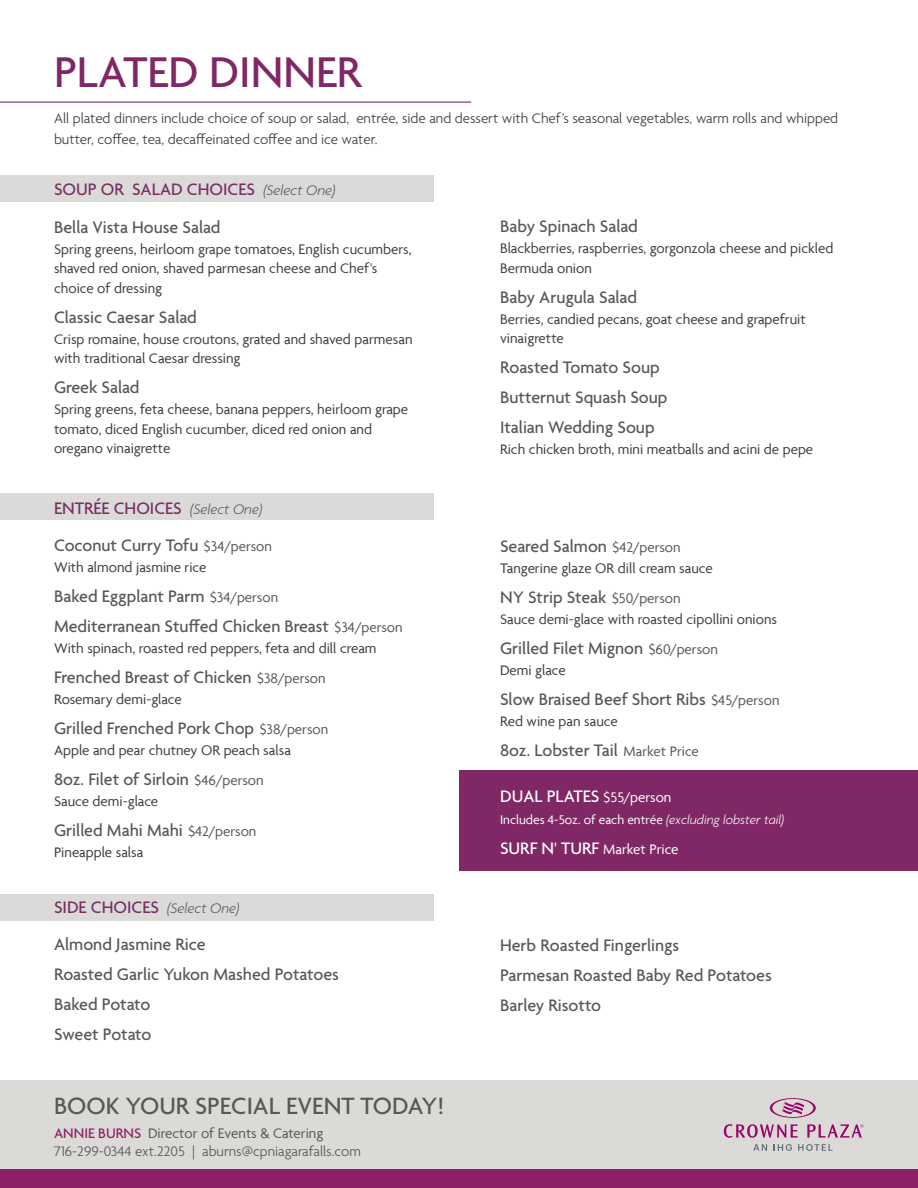
<style>
.page{position:relative;width:918px;height:1188px;background:#fff}
.page>*{position:absolute;margin:0;border:0;box-sizing:border-box;transform-origin:0 0}
.t1{font:500 46.5px "Agenda";color:#802865}
.t2{font:500 25.5px "Agenda";color:#57585a}
.t3{font:500 18px "Agenda";color:#57585a}
.t4{font:500 18px "Agenda";color:#773063}
.t5{font:500 18px "Agenda";color:#fff}
.t6{font:15px/19.5px "Agenda";color:#3e3e3f}
.t7{font:300 15px/21px "Agenda";color:#3e3e3f}
.t8{font:300 15px/18px "Agenda";color:#57585a}
.t9{font:15px "Agenda";color:#fff}
.t10{font:13.5px "Agenda";color:#fff}
.s1{font-weight:300;font-style:italic;font-size:15px;color:#57585a}
.s2{font-weight:400;font-size:15px}
.s3{font-weight:500;color:#8d2167}
.s4{font-weight:400}
.s5{font-weight:300;font-style:italic}
.s6{font-weight:500;font-size:18px}
</style>
<div class="page">
<div style="left:0;top:1080px;width:918px;height:108px;background:#dcdad6"></div>
<div style="left:0;top:1169px;width:918px;height:19px;background:#8c2067"></div>
<svg style="left:753px;top:1144px;width:14px;height:7px"></svg>
<svg style="left:774px;top:1144px;width:18px;height:7px"></svg>
<svg style="left:798px;top:1144px;width:35px;height:7px"></svg>
<svg style="left:724px;top:1098px;width:139px;height:40px"></svg>
<hr style="left:0;top:102px;width:471px;height:1px;background:#7f2663">
<div style="left:0;top:176px;width:433px;height:26px;background:#dbdad8"></div>
<div style="left:0;top:494px;width:433px;height:26px;background:#dbdad8"></div>
<div style="left:0;top:894px;width:433px;height:27px;background:#dbdad8"></div>
<div style="left:459px;top:770px;width:459px;height:100px;background:#802865"></div>
<p class="t1" style="left:54px;top:47px;width:309px">PLATED DINNER</p>
<p class="t7" style="left:54px;top:109px;width:786px">All plated dinners include choice of soup or salad, entrée, side and dessert with Chef’s seasonal vegetables, warm rolls and whipped butter, coffee, tea, decaffeinated coffee and ice water.</p>
<p class="t4" style="left:54px;top:180px;width:283px">SOUP OR SALAD CHOICES <span class="s1">(Select One)</span></p>
<p class="t3" style="left:54px;top:218px;width:168px">Bella Vista House Salad</p>
<p class="t6" style="left:54px;top:239px;width:359px">Spring greens, heirloom grape tomatoes, English cucumbers, shaved red onion, shaved parmesan cheese and Chef's choice of dressing</p>
<p class="t3" style="left:54px;top:308px;width:144px">Classic Caesar Salad</p>
<p class="t6" style="left:54px;top:329px;width:360px">Crisp romaine, house croutons, grated and shaved parmesan with traditional Caesar dressing</p>
<p class="t3" style="left:54px;top:378px;width:87px">Greek Salad</p>
<p class="t6" style="left:54px;top:400px;width:356px">Spring greens, feta cheese, banana peppers, heirloom grape tomato, diced English cucumber, diced red onion and oregano vinaigrette</p>
<p class="t3" style="left:500px;top:217px;width:139px">Baby Spinach Salad</p>
<p class="t6" style="left:500px;top:238px;width:335px">Blackberries, raspberries, gorgonzola cheese and pickled<br>Bermuda onion</p>
<p class="t3" style="left:500px;top:287px;width:139px">Baby Arugula Salad</p>
<p class="t6" style="left:500px;top:309px;width:307px">Berries, candied pecans, goat cheese and grapefruit vinaigrette</p>
<p class="t3" style="left:500px;top:358px;width:161px">Roasted Tomato Soup</p>
<p class="t3" style="left:500px;top:388px;width:169px">Butternut Squash Soup</p>
<p class="t3" style="left:500px;top:418px;width:156px">Italian Wedding Soup</p>
<p class="t6" style="left:500px;top:439px;width:315px">Rich chicken broth, mini meatballs and acini de pepe</p>
<p class="t4" style="left:54px;top:499px;width:210px">ENTRÉE CHOICES <span class="s1">(Select One)</span></p>
<p class="t3" style="left:54px;top:536px;width:220px">Coconut Curry Tofu <span class="s2">$34/person</span></p>
<p class="t6" style="left:54px;top:558px;width:154px">With almond jasmine rice</p>
<p class="t3" style="left:54px;top:587px;width:226px">Baked Eggplant Parm <span class="s2">$34/person</span></p>
<p class="t3" style="left:54px;top:617px;width:350px">Mediterranean Stuffed Chicken Breast <span class="s2">$34/person</span></p>
<p class="t6" style="left:54px;top:639px;width:324px">With spinach, roasted red peppers, feta and dill cream</p>
<p class="t3" style="left:54px;top:668px;width:273px">Frenched Breast of Chicken <span class="s2">$38/person</span></p>
<p class="t6" style="left:54px;top:690px;width:129px">Rosemary demi-glace</p>
<p class="t3" style="left:54px;top:719px;width:276px">Grilled Frenched Pork Chop <span class="s2">$38/person</span></p>
<p class="t6" style="left:54px;top:741px;width:238px">Apple and pear chutney OR peach salsa</p>
<p class="t3" style="left:54px;top:770px;width:211px">8oz. Filet of Sirloin <span class="s2">$46/person</span></p>
<p class="t6" style="left:54px;top:792px;width:106px">Sauce demi-glace</p>
<p class="t3" style="left:54px;top:821px;width:204px">Grilled Mahi Mahi <span class="s2">$42/person</span></p>
<p class="t6" style="left:54px;top:843px;width:91px">Pineapple salsa</p>
<p class="t4" style="left:54px;top:897px;width:187px">SIDE CHOICES <span class="s1">(Select One)</span></p>
<p class="t3" style="left:54px;top:935px;width:153px">Almond Jasmine Rice</p>
<p class="t3" style="left:54px;top:965px;width:286px">Roasted Garlic Yukon Mashed Potatoes</p>
<p class="t3" style="left:54px;top:995px;width:98px">Baked Potato</p>
<p class="t3" style="left:54px;top:1025px;width:99px">Sweet Potato</p>
<h2 class="t2" style="left:54px;top:1092px;width:392px">BOOK YOUR SPECIAL EVENT TODAY!</h2>
<p class="t8" style="left:54px;top:1125px;width:308px"><span class="s3">ANNIE BURNS</span> <span class="s4">Director of Events &amp; Catering<br></span>716-299-0344 ext.2205 | aburns@cpniagarafalls.com</p>
<p class="t3" style="left:500px;top:537px;width:182px">Seared Salmon <span class="s2">$42/person</span></p>
<p class="t6" style="left:500px;top:558px;width:214px">Tangerine glaze OR dill cream sauce</p>
<p class="t3" style="left:500px;top:588px;width:182px">NY Strip Steak <span class="s2">$50/person</span></p>
<p class="t6" style="left:500px;top:609px;width:279px">Sauce demi-glace with roasted cipollini onions</p>
<p class="t3" style="left:500px;top:639px;width:219px">Grilled Filet Mignon <span class="s2">$60/person</span></p>
<p class="t6" style="left:500px;top:660px;width:67px">Demi glace</p>
<p class="t3" style="left:500px;top:690px;width:281px">Slow Braised Beef Short Ribs <span class="s2">$45/person</span></p>
<p class="t6" style="left:500px;top:711px;width:119px">Red wine pan sauce</p>
<p class="t3" style="left:500px;top:741px;width:200px">8oz. Lobster Tail <span class="s2">Market Price</span></p>
<p class="t5" style="left:500px;top:786px;width:173px">DUAL PLATES <span class="s2">$55/person</span></p>
<p class="t10" style="left:500px;top:812px;width:286px">Includes 4-5oz. of each entrée <span class="s5">(excluding lobster tail)</span></p>
<p class="t9" style="left:500px;top:840px;width:180px"><span class="s6">SURF N' TURF</span> Market Price</p>
<p class="t3" style="left:500px;top:935px;width:181px">Herb Roasted Fingerlings</p>
<p class="t3" style="left:500px;top:965px;width:273px">Parmesan Roasted Baby Red Potatoes</p>
<p class="t3" style="left:500px;top:995px;width:103px">Barley Risotto</p>
</div>
